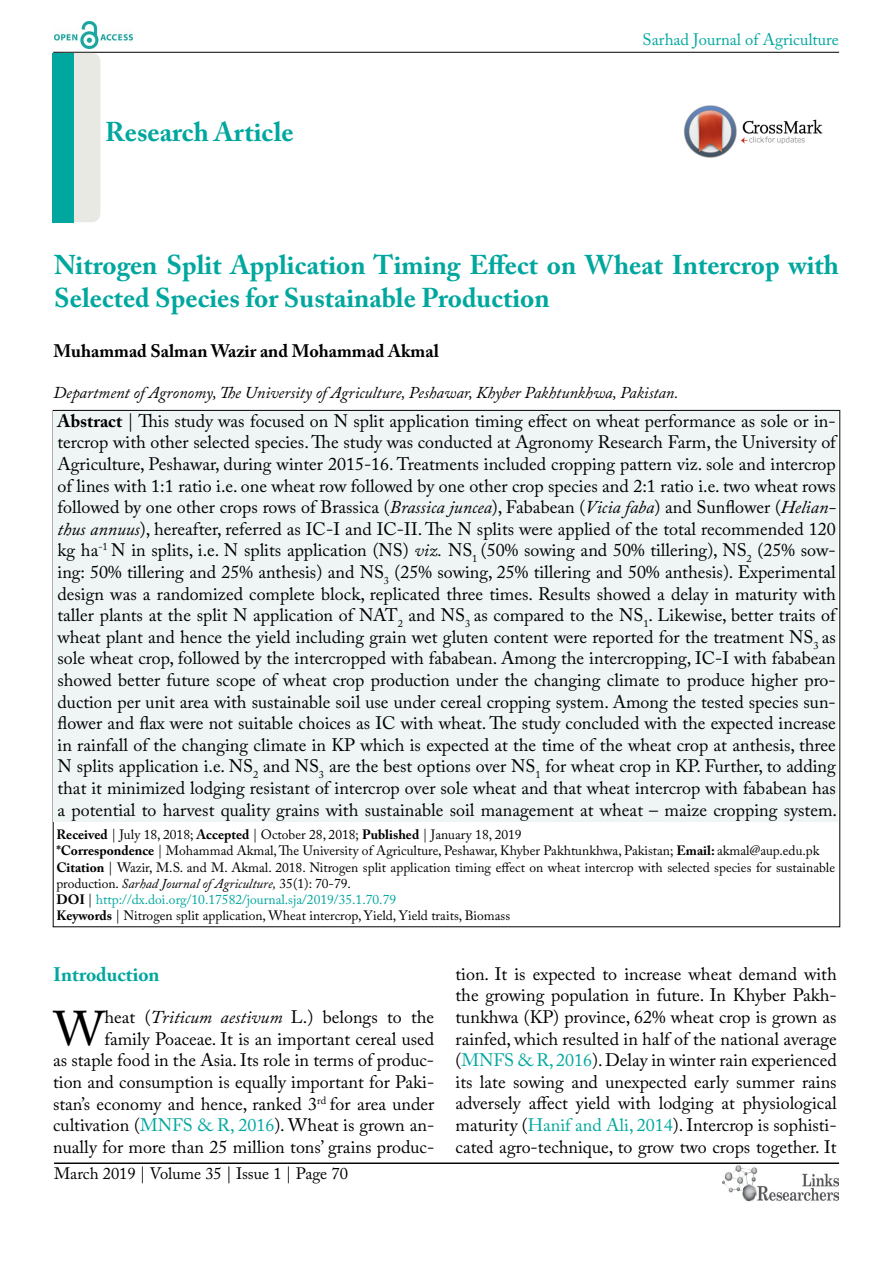
<style>
.page{position:relative;width:893px;height:1263px;background:#fff}
.page>*{position:absolute;margin:0;border:0;box-sizing:border-box;transform-origin:0 0}
.t1{font:48.45px "Adobe Caslon Pro";color:#000}
.t2{font:700 27px/32.4px "Adobe Caslon Pro";color:#00a79e}
.t3{font:700 19.5px "Adobe Caslon Pro";color:#00a79e}
.t4{font:18px/21.6px "Adobe Caslon Pro";color:#000;text-align:justify}
.t5{font:700 18px "Adobe Caslon Pro";color:#000}
.t6{font:italic 16.5px "Adobe Caslon Pro";color:#000}
.t7{font:16.5px "Adobe Caslon Pro";color:#000}
.t8{font:16.5px "Adobe Caslon Pro";color:#00a79e}
.t9{font:13.5px/16.2px "Adobe Caslon Pro";color:#000}
.s1{font-weight:700}
.s2{font-style:italic}
.s3{color:#00a79e}
</style>
<div class="page">
<hr style="left:53px;top:52px;width:786px;height:1px;background:#000">
<img style="left:54px;top:22px;width:78px;height:27px">
<img style="left:722px;top:1166px;width:117px;height:36px">
<div style="left:54px;top:53px;width:46px;height:169px;background:#e9e9e4;border-radius:9px"></div>
<hr style="left:54px;top:1163px;width:785px;height:1px;background:#000">
<div style="left:53px;top:53px;width:21px;height:169px;background:#00a79e"></div>
<div style="left:54px;top:411px;width:784px;height:411px;background:#eef5f4"></div>
<img style="left:684px;top:105px;width:139px;height:53px">
<h2 class="t2" style="left:105px;top:116px;width:190px">Research Article</h2>
<p class="t8" style="left:643px;top:30px;width:198px">Sarhad Journal of Agriculture</p>
<h2 class="t2" style="left:54px;top:249px;width:786px">Nitrogen Split Application Timing Effect on Wheat Intercrop with<br>Selected Species for Sustainable Production</h2>
<p class="t5" style="left:53px;top:340px;width:387px">Muhammad Salman Wazir and Mohammad Akmal</p>
<p class="t6" style="left:53px;top:383px;width:627px">Department of Agronomy, The University of Agriculture, Peshawar, Khyber Pakhtunkhwa, Pakistan.</p>
<p class="t4" style="left:58px;top:410px;width:781px"><span class="s1">Abstract</span> | This study was focused on N split application timing effect on wheat performance as sole or in&shy;tercrop with other selected species. The study was conducted at Agronomy Research Farm, the University of Agriculture, Peshawar, during winter 2015-16. Treatments included cropping pattern viz. sole and intercrop of lines with 1:1 ratio i.e. one wheat row followed by one other crop species and 2:1 ratio i.e. two wheat rows followed by one other crops rows of Brassica (<span class="s2">Brassica juncea</span>), Fababean (<span class="s2">Vicia faba</span>) and Sunflower (<span class="s2">Helian&shy;thus annuus</span>), hereafter, referred as IC-I and IC-II. The N splits were applied of the total recommended 120 kg ha<sup>-1</sup> N in splits, i.e. N splits application (NS) <span class="s2">viz.</span> NS<sub>1</sub> (50% sowing and 50% tillering), NS<sub>2</sub> (25% sow&shy;ing: 50% tillering and 25% anthesis) and NS<sub>3</sub> (25% sowing, 25% tillering and 50% anthesis). Experimental design was a randomized complete block, replicated three times. Results showed a delay in maturity with taller plants at the split N application of NAT<sub>2</sub> and NS<sub>3</sub> as compared to the NS<sub>1</sub>. Likewise, better traits of wheat plant and hence the yield including grain wet gluten content were reported for the treatment NS<sub>3</sub> as sole wheat crop, followed by the intercropped with fababean. Among the intercropping, IC-I with fababean showed better future scope of wheat crop production under the changing climate to produce higher pro&shy;duction per unit area with sustainable soil use under cereal cropping system. Among the tested species sun&shy;flower and flax were not suitable choices as IC with wheat. The study concluded with the expected increase in rainfall of the changing climate in KP which is expected at the time of the wheat crop at anthesis, three N splits application i.e. NS<sub>2</sub> and NS<sub>3</sub> are the best options over NS<sub>1</sub> for wheat crop in KP. Further, to adding that it minimized lodging resistant of intercrop over sole wheat and that wheat intercrop with fababean has a potential to harvest quality grains with sustainable soil management at wheat – maize cropping system.</p>
<p class="t9" style="left:56px;top:826px;width:780px"><span class="s1">Received</span> | July 18, 2018; <span class="s1">Accepted</span> | October 28, 2018; <span class="s1">Published</span> | January 18, 2019<br><span class="s1">*Correspondence</span> | Mohammad Akmal, The University of Agriculture, Peshawar, Khyber Pakhtunkhwa, Pakistan; <span class="s1">Email:</span> akmal@aup.edu.pk <span class="s1">Citation</span> | Wazir, M.S. and M. Akmal. 2018. Nitrogen split application timing effect on wheat intercrop with selected species for sustainable production. <span class="s2">Sarhad Journal of Agriculture,</span> 35(1): 70-79.<br><span class="s1">DOI</span> | <span class="s3">http://dx.doi.org/10.17582/journal.sja/2019/35.1.70.79<br></span><span class="s1">Keywords</span> | Nitrogen split application, Wheat intercrop, Yield, Yield traits, Biomass</p>
<p class="t3" style="left:53px;top:963px;width:108px">Introduction</p>
<h1 class="t1" style="left:54px;top:1000px;width:52px">W</h1>
<p class="t4" style="left:53px;top:1006px;width:383px;text-align:right">heat (<span class="s2">Triticum aestivum</span> L.) belongs to the<br>family Poaceae. It is an important cereal used<br>as staple food in the Asia. Its role in terms of produc&shy;tion and consumption is equally important for Paki&shy;stan’s economy and hence, ranked 3<sup>rd</sup> for area under cultivation (<span class="s3">MNFS &amp; R, 2016</span>). Wheat is grown an&shy;nually for more than 25 million tons’ grains produc-</p>
<p class="t7" style="left:54px;top:1164px;width:295px">March 2019 | Volume 35 | Issue 1 | Page 70</p>
<p class="t4" style="left:456px;top:963px;width:383px">tion. It is expected to increase wheat demand with the growing population in future. In Khyber Pakh&shy;tunkhwa (KP) province, 62% wheat crop is grown as rainfed, which resulted in half of the national average (<span class="s3">MNFS &amp; R, 2016</span>). Delay in winter rain experienced its late sowing and unexpected early summer rains adversely affect yield with lodging at physiological maturity (<span class="s3">Hanif and Ali, 2014</span>). Intercrop is sophisti&shy;cated agro-technique, to grow two crops together. It</p>
</div>
